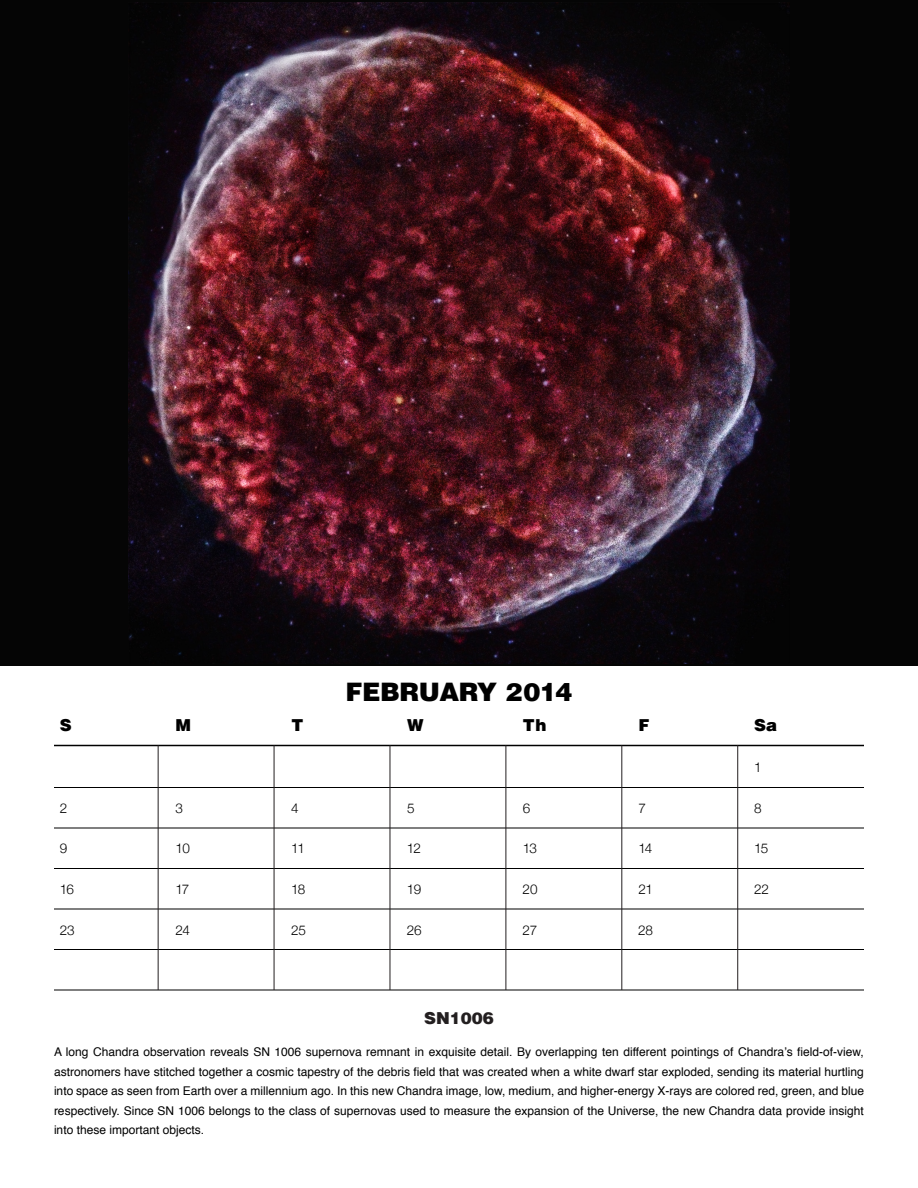
<style>
.page{position:relative;width:918px;height:1188px;background:#fff}
.page>*{position:absolute;margin:0;border:0;box-sizing:border-box;transform-origin:0 0}
.t1{font:900 25.5px "Helvetica";letter-spacing:-.02em;color:#000}
.t2{font:900 16.5px "Helvetica";color:#000}
.t3{font:900 16.5px "Helvetica";color:#231f20}
.t4{font:300 13.5px "Helvetica Neue";letter-spacing:-.05em;color:#000}
.t5{font:12px/19.5px "Helvetica";color:#000;text-align:justify}
</style>
<div class="page">
<hr style="left:54px;top:990px;width:810px;height:1px;background:#000">
<hr style="left:54px;top:909px;width:810px;height:1px;background:#000">
<hr style="left:54px;top:949px;width:810px;height:1px;background:#000">
<hr style="left:54px;top:868px;width:810px;height:1px;background:#000">
<hr style="left:54px;top:828px;width:810px;height:1px;background:#000">
<hr style="left:54px;top:787px;width:810px;height:1px;background:#000">
<hr style="left:54px;top:745px;width:810px;height:1px;background:#000">
<div style="left:0;top:0;width:918px;height:666px;background:#050505"></div>
<img style="left:129px;top:3px;width:660px;height:660px">
<hr style="left:158px;top:745px;width:1px;height:245px;background:#231f20">
<hr style="left:274px;top:745px;width:1px;height:245px;background:#231f20">
<hr style="left:390px;top:745px;width:1px;height:245px;background:#231f20">
<hr style="left:506px;top:745px;width:1px;height:245px;background:#231f20">
<hr style="left:621px;top:745px;width:1px;height:245px;background:#231f20">
<hr style="left:737px;top:745px;width:1px;height:245px;background:#231f20">
<h1 class="t1" style="left:346px;top:675px;width:228px">FEBRUARY 2014</h1>
<h2 class="t2" style="left:60px;top:714px;width:13px">S</h2>
<h2 class="t2" style="left:176px;top:714px;width:17px">M</h2>
<h2 class="t2" style="left:291px;top:714px;width:13px">T</h2>
<h2 class="t2" style="left:407px;top:714px;width:18px">W</h2>
<h2 class="t2" style="left:523px;top:714px;width:25px">TH</h2>
<h2 class="t2" style="left:638px;top:714px;width:13px">F</h2>
<h2 class="t2" style="left:754px;top:714px;width:25px">SA</h2>
<p class="t4" style="left:754px;top:759px;width:9px">1</p>
<p class="t4" style="left:60px;top:800px;width:9px">2</p>
<p class="t4" style="left:176px;top:800px;width:9px">3</p>
<p class="t4" style="left:291px;top:800px;width:9px">4</p>
<p class="t4" style="left:407px;top:800px;width:9px">5</p>
<p class="t4" style="left:523px;top:800px;width:9px">6</p>
<p class="t4" style="left:638px;top:800px;width:9px">7</p>
<p class="t4" style="left:754px;top:800px;width:9px">8</p>
<p class="t4" style="left:60px;top:840px;width:9px">9</p>
<p class="t4" style="left:176px;top:840px;width:16px">10</p>
<p class="t4" style="left:291px;top:840px;width:15px">11</p>
<p class="t4" style="left:407px;top:840px;width:16px">12</p>
<p class="t4" style="left:523px;top:840px;width:16px">13</p>
<p class="t4" style="left:638px;top:840px;width:16px">14</p>
<p class="t4" style="left:754px;top:840px;width:16px">15</p>
<p class="t4" style="left:60px;top:881px;width:16px">16</p>
<p class="t4" style="left:176px;top:881px;width:15px">17</p>
<p class="t4" style="left:291px;top:881px;width:16px">18</p>
<p class="t4" style="left:407px;top:881px;width:16px">19</p>
<p class="t4" style="left:523px;top:881px;width:16px">20</p>
<p class="t4" style="left:638px;top:881px;width:16px">21</p>
<p class="t4" style="left:754px;top:881px;width:16px">22</p>
<p class="t4" style="left:60px;top:922px;width:16px">23</p>
<p class="t4" style="left:175px;top:922px;width:16px">24</p>
<p class="t4" style="left:291px;top:922px;width:16px">25</p>
<p class="t4" style="left:407px;top:922px;width:16px">26</p>
<p class="t4" style="left:523px;top:922px;width:16px">27</p>
<p class="t4" style="left:638px;top:922px;width:16px">28</p>
<h2 class="t3" style="left:424px;top:1007px;width:71px">SN1006</h2>
<p class="t5" style="left:54px;top:1042px;width:812px">A long Chandra observation reveals SN 1006 supernova remnant in exquisite detail. By overlapping ten different pointings of Chandra’s field-of-view, astronomers have stitched together a cosmic tapestry of the debris field that was created when a white dwarf star exploded, sending its material hurtling into space as seen from Earth over a millennium ago. In this new Chandra image, low, medium, and higher-energy X-rays are colored red, green, and blue respectively. Since SN 1006 belongs to the class of supernovas used to measure the expansion of the Universe, the new Chandra data provide insight into these important objects.</p>
</div>
